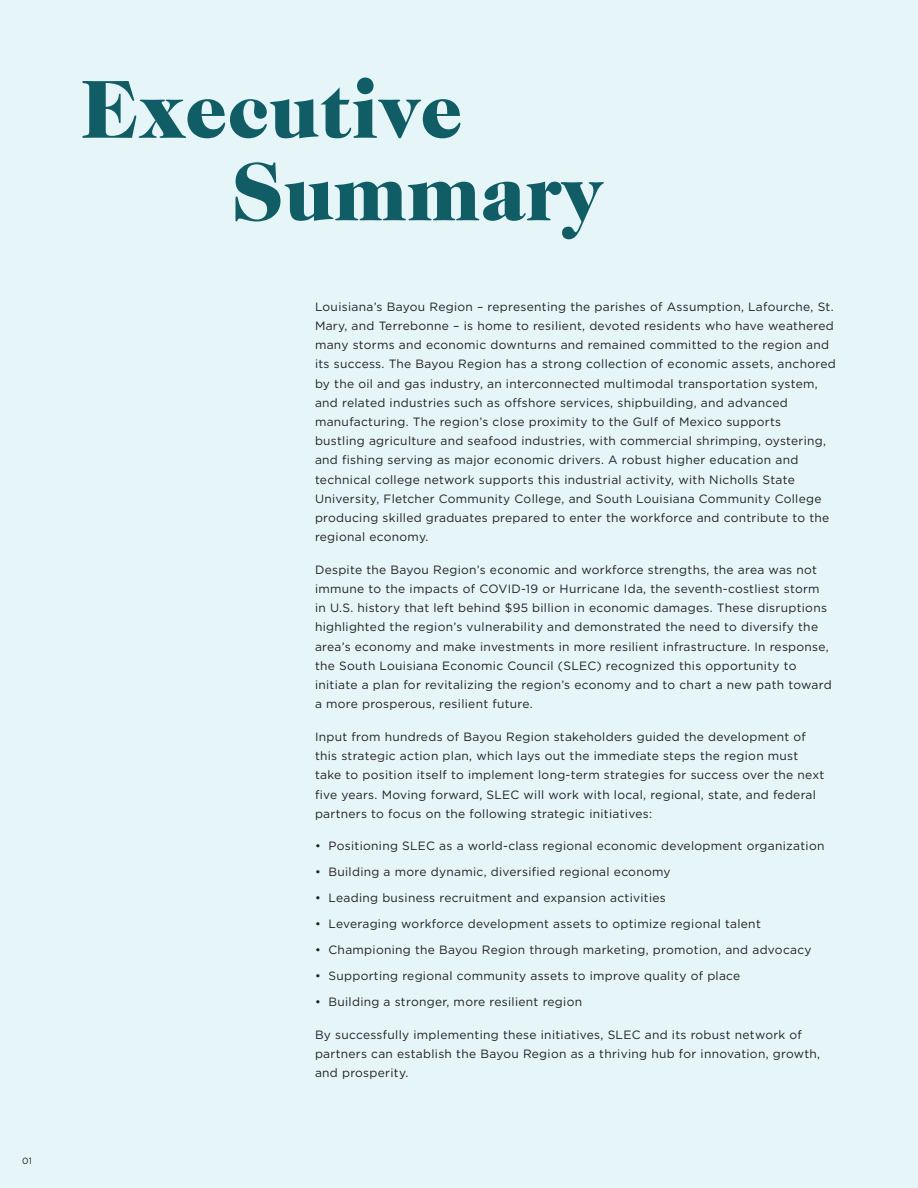
<style>
.page{position:relative;width:918px;height:1188px;background:#e5f5f8}
.page>*{position:absolute;margin:0;border:0;box-sizing:border-box;transform-origin:0 0}
.heading_1{font:900 82.5px "Caslon Two Black S Si";color:#115d66}
.body{font:12px/19.2px "Gotham";letter-spacing:.025em;color:#231f20}
.t1{font:9px "Gotham";color:#231f20}
</style>
<div class="page">
<p class="t1" style="left:22px;top:1155px;width:11px">01</p>
<p class="heading_1" style="left:81px;top:61px;width:384px">Executive</p>
<p class="heading_1" style="left:230px;top:143px;width:374px">Summary</p>
<p class="body" style="left:315px;top:297px;width:522px">Louisiana’s Bayou Region – representing the parishes of Assumption, Lafourche, St.<br>Mary, and Terrebonne – is home to resilient, devoted residents who have weathered many storms and economic downturns and remained committed to the region and its success. The Bayou Region has a strong collection of economic assets, anchored by the oil and gas industry, an interconnected multimodal transportation system, and related industries such as offshore services, shipbuilding, and advanced manufacturing. The region’s close proximity to the Gulf of Mexico supports<br>bustling agriculture and seafood industries, with commercial shrimping, oystering, and fishing serving as major economic drivers. A robust higher education and technical college network supports this industrial activity, with Nicholls State University, Fletcher Community College, and South Louisiana Community College producing skilled graduates prepared to enter the workforce and contribute to the regional economy.</p>
<p class="body" style="left:315px;top:560px;width:518px">Despite the Bayou Region’s economic and workforce strengths, the area was not immune to the impacts of COVID-19 or Hurricane Ida, the seventh-costliest storm in U.S. history that left behind $95 billion in economic damages. These disruptions highlighted the region’s vulnerability and demonstrated the need to diversify the area’s economy and make investments in more resilient infrastructure. In response, the South Louisiana Economic Council (SLEC) recognized this opportunity to initiate a plan for revitalizing the region’s economy and to chart a new path toward a more prosperous, resilient future.</p>
<p class="body" style="left:315px;top:727px;width:511px">Input from hundreds of Bayou Region stakeholders guided the development of this strategic action plan, which lays out the immediate steps the region must take to position itself to implement long-term strategies for success over the next five years. Moving forward, SLEC will work with local, regional, state, and federal partners to focus on the following strategic initiatives:</p>
<p class="body" style="left:315px;top:836px;width:511px">• Positioning SLEC as a world-class regional economic development organization</p>
<p class="body" style="left:315px;top:862px;width:357px">• Building a more dynamic, diversified regional economy</p>
<p class="body" style="left:315px;top:888px;width:352px">• Leading business recruitment and expansion activities</p>
<p class="body" style="left:315px;top:914px;width:447px">• Leveraging workforce development assets to optimize regional talent</p>
<p class="body" style="left:315px;top:940px;width:498px">• Championing the Bayou Region through marketing, promotion, and advocacy</p>
<p class="body" style="left:315px;top:966px;width:427px">• Supporting regional community assets to improve quality of place</p>
<p class="body" style="left:315px;top:992px;width:269px">• Building a stronger, more resilient region</p>
<p class="body" style="left:315px;top:1025px;width:507px">By successfully implementing these initiatives, SLEC and its robust network of partners can establish the Bayou Region as a thriving hub for innovation, growth, and prosperity.</p>
</div>
